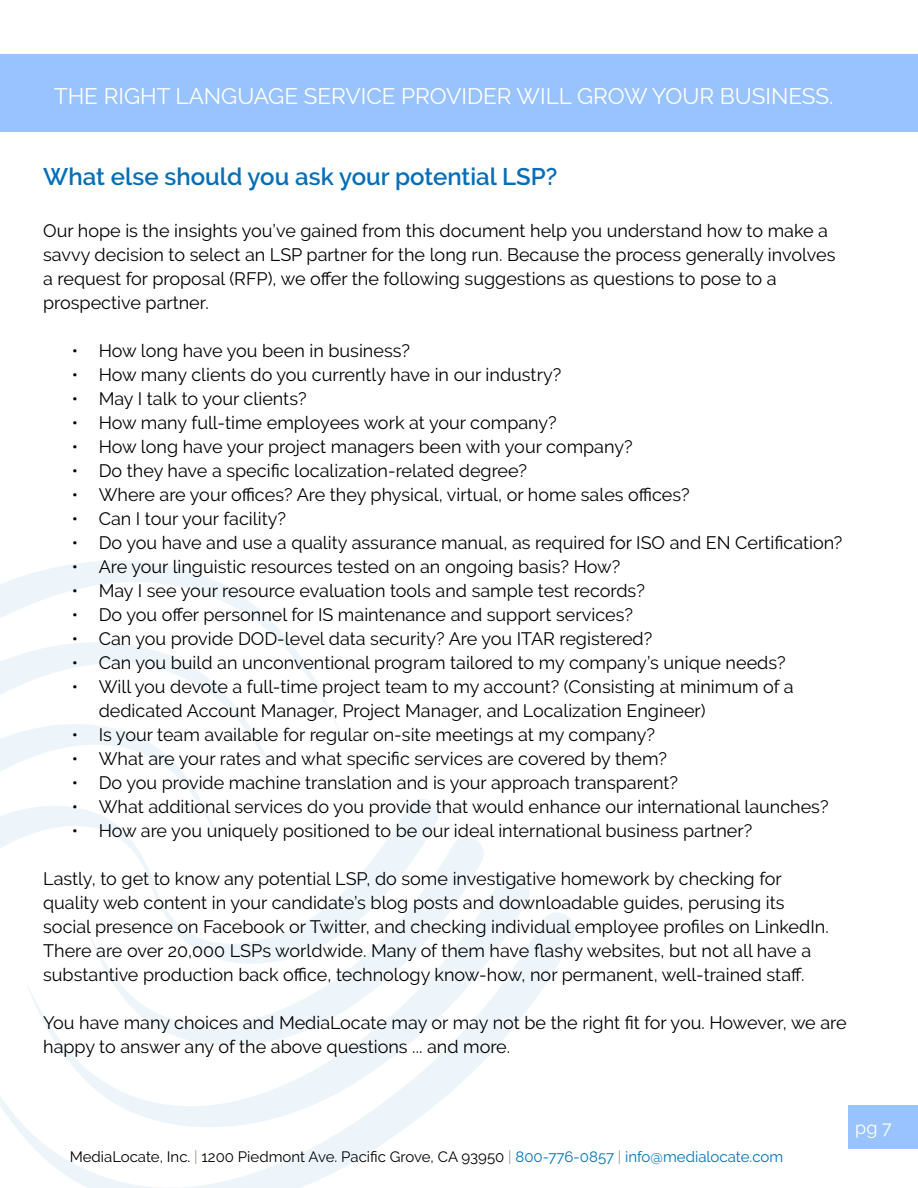
<style>
.page{position:relative;width:918px;height:1188px;background:#fff}
.page>*{position:absolute;margin:0;border:0;box-sizing:border-box;transform-origin:0 0}
.t1{font:600 24px "Raleway";color:#056eb7}
.t2{font:22.5px "Raleway";color:#fff}
.t3{font:18px/24px "Raleway";color:#000}
.t4{font:18px "Raleway";color:#fff}
.t5{font:15px "Raleway";color:#000}
.s1{color:#a2958b}
.s2{color:#0073bb}
</style>
<div class="page">
<div style="left:0;top:54px;width:918px;height:77px;background:#99c3fe"></div>
<div style="left:848px;top:1105px;width:70px;height:43px;background:#99c3fe"></div>
<svg style="left:0;top:561px;width:339px;height:169px"></svg>
<svg style="left:0;top:629px;width:281px;height:156px"></svg>
<svg style="left:0;top:714px;width:220px;height:82px"></svg>
<svg style="left:0;top:806px;width:126px;height:42px"></svg>
<svg style="left:0;top:912px;width:575px;height:276px"></svg>
<svg style="left:25px;top:875px;width:506px;height:265px"></svg>
<svg style="left:86px;top:834px;width:400px;height:222px"></svg>
<svg style="left:146px;top:796px;width:294px;height:175px"></svg>
<p class="t2" style="left:54px;top:83px;width:781px">THE RIGHT LANGUAGE SERVICE PROVIDER WILL GROW YOUR BUSINESS.</p>
<h1 class="t1" style="left:43px;top:162px;width:516px">What else should you ask your potential LSP?</h1>
<p class="t3" style="left:43px;top:219px;width:794px">Our hope is the insights you’ve gained from this document help you understand how to make a savvy decision to select an LSP partner for the long run. Because the process generally involves a request for proposal (RFP), we offer the following suggestions as questions to pose to a prospective partner.</p>
<p class="t3" style="left:72px;top:339px;width:340px">• How long have you been in business?</p>
<p class="t3" style="left:72px;top:363px;width:491px">• How many clients do you currently have in our industry?</p>
<p class="t3" style="left:72px;top:387px;width:236px">• May I talk to your clients?</p>
<p class="t3" style="left:72px;top:411px;width:487px">• How many full-time employees work at your company?</p>
<p class="t3" style="left:72px;top:435px;width:563px">• How long have your project managers been with your company?</p>
<p class="t3" style="left:72px;top:459px;width:457px">• Do they have a specific localization-related degree?</p>
<p class="t3" style="left:72px;top:483px;width:620px">• Where are your offices? Are they physical, virtual, or home sales offices?</p>
<p class="t3" style="left:72px;top:507px;width:216px">• Can I tour your facility?</p>
<p class="t3" style="left:72px;top:531px;width:772px">• Do you have and use a quality assurance manual, as required for ISO and EN Certification?</p>
<p class="t3" style="left:72px;top:555px;width:550px">• Are your linguistic resources tested on an ongoing basis? How?</p>
<p class="t3" style="left:72px;top:579px;width:575px">• May I see your resource evaluation tools and sample test records?</p>
<p class="t3" style="left:72px;top:603px;width:563px">• Do you offer personnel for IS maintenance and support services?</p>
<p class="t3" style="left:72px;top:627px;width:582px">• Can you provide DOD-level data security? Are you ITAR registered?</p>
<p class="t3" style="left:72px;top:651px;width:716px">• Can you build an unconventional program tailored to my company’s unique needs?</p>
<p class="t3" style="left:99px;top:675px;width:697px;text-indent:-27px">• Will you devote a full-time project team to my account? (Consisting at minimum of a dedicated Account Manager, Project Manager, and Localization Engineer)</p>
<p class="t3" style="left:72px;top:723px;width:585px">• Is your team available for regular on-site meetings at my company?</p>
<p class="t3" style="left:72px;top:747px;width:597px">• What are your rates and what specific services are covered by them?</p>
<p class="t3" style="left:72px;top:771px;width:608px">• Do you provide machine translation and is your approach transparent?</p>
<p class="t3" style="left:72px;top:795px;width:758px">• What additional services do you provide that would enhance our international launches?</p>
<p class="t3" style="left:72px;top:819px;width:682px">• How are you uniquely positioned to be our ideal international business partner?</p>
<p class="t3" style="left:43px;top:867px;width:787px">Lastly, to get to know any potential LSP, do some investigative homework by checking for quality web content in your candidate’s blog posts and downloadable guides, perusing its social presence on Facebook or Twitter, and checking individual employee profiles on LinkedIn.<br>There are over 20,000 LSPs worldwide. Many of them have flashy websites, but not all have a substantive production back office, technology know-how, nor permanent, well-trained staff.</p>
<p class="t3" style="left:43px;top:1011px;width:805px">You have many choices and MediaLocate may or may not be the right fit for you. However, we are happy to answer any of the above questions ... and more.</p>
<p class="t5" style="left:70px;top:1149px;width:715px">MediaLocate, Inc. <span class="s1">|</span> 1200 Piedmont Ave. Pacific Grove, CA 93950 <span class="s1">|</span> <span class="s2">800-776-0857</span> <span class="s1">|</span> <span class="s2">info@medialocate.com</span></p>
<p class="t4" style="left:855px;top:1117px;width:38px">pg 7</p>
</div>
